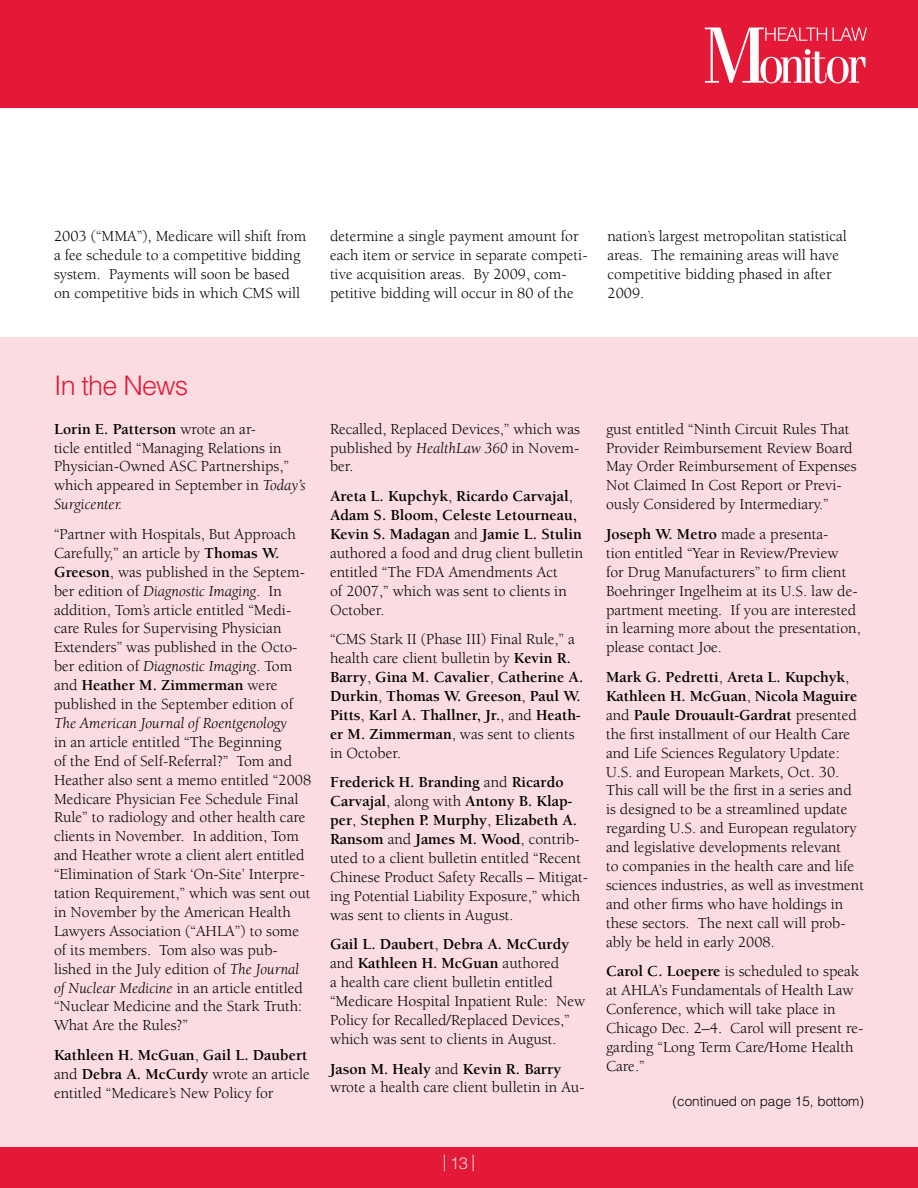
<style>
.page{position:relative;width:918px;height:1188px;background:#fff}
.page>*{position:absolute;margin:0;border:0;box-sizing:border-box;transform-origin:0 0}
.t1{font:300 27px "Helvetica LT Std";color:#e31937}
.t2{font:300 16.5px "Helvetica LT Std";color:#fbdce1}
.t3{font:15.75px/18.9px "Berkeley";color:#000}
.t4{font:700 15.75px/18.9px "Berkeley";color:#000}
.t5{font:italic 15.75px "Berkeley";color:#000}
.t6{font:300 13.5px "Helvetica LT Std";color:#000}
.s1{font-weight:700}
.s2{font-style:italic}
.s3{font-weight:400}
</style>
<div class="page">
<div style="left:0;top:0;width:918px;height:108px;background:#e31937"></div>
<div style="left:0;top:1145px;width:918px;height:43px;background:#e31937"></div>
<svg style="left:705px;top:28px;width:162px;height:55px"></svg>
<div style="left:0;top:338px;width:918px;height:810px;background:#fbdce1"></div>
<p class="t3" style="left:54px;top:227px;width:254px">2003 (“MMA”), Medicare will shift from a fee schedule to a competitive bidding system. Payments will soon be based on competitive bids in which CMS will</p>
<p class="t3" style="left:330px;top:227px;width:259px">determine a single payment amount for each item or service in separate competi&shy;tive acquisition areas. By 2009, com&shy;petitive bidding will occur in 80 of the</p>
<p class="t3" style="left:608px;top:227px;width:241px">nation’s largest metropolitan statistical areas. The remaining areas will have competitive bidding phased in after<br>2009.</p>
<h1 class="t1" style="left:54px;top:368px;width:136px">In the News</h1>
<p class="t3" style="left:54px;top:420px;width:253px"><span class="s1">Lorin E. Patterson</span> wrote an ar-<br>ticle entitled “Managing Relations in<br>Physician-Owned ASC Partnerships,” which appeared in September in <span class="s2">Today’s<br>Surgicenter.</span></p>
<p class="t3" style="left:54px;top:525px;width:252px">“Partner with Hospitals, But Approach Carefully,” an article by <span class="s1">Thomas W.<br>Greeson</span>, was published in the Septem&shy;ber edition of <span class="s2">Diagnostic Imaging</span>. In addition, Tom’s article entitled “Medi&shy;care Rules for Supervising Physician Extenders” was published in the Octo&shy;ber edition of <span class="s2">Diagnostic Imaging</span>. Tom and <span class="s1">Heather M. Zimmerman</span> were published in the September edition of</p>
<p class="t5" style="left:54px;top:715px;width:235px">The American Journal of Roentgenology</p>
<p class="t3" style="left:54px;top:733px;width:259px">in an article entitled “The Beginning<br>of the End of Self-Referral?” Tom and Heather also sent a memo entitled “2008<br>Medicare Physician Fee Schedule Final Rule” to radiology and other health care clients in November. In addition, Tom and Heather wrote a client alert entitled “Elimination of Stark ‘On-Site’ Interpre&shy;tation Requirement,” which was sent out in November by the American Health Lawyers Association (“AHLA”) to some of its members. Tom also was pub&shy;lished in the July edition of <span class="s2">The Journal of Nuclear Medicine</span> in an article entitled “Nuclear Medicine and the Stark Truth:<br>What Are the Rules?”</p>
<p class="t3" style="left:54px;top:1046px;width:257px"><span class="s1">Kathleen H. McGuan</span>, <span class="s1">Gail L. Daubert </span>and <span class="s1">Debra A. McCurdy</span> wrote an article entitled “Medicare’s New Policy for</p>
<p class="t3" style="left:330px;top:420px;width:251px;text-align:justify">Recalled, Replaced Devices,” which was published by <span class="s2">HealthLaw 360</span> in Novem&shy;ber.</p>
<p class="t3" style="left:330px;top:487px;width:255px"><span class="s1">Areta L. Kupchyk</span>, <span class="s1">Ricardo Carvajal</span>,<br><span class="s1">Adam S. Bloom, Celeste Letourneau,<br>Kevin S. Madagan</span> and <span class="s1">Jamie L. Stulin </span>authored a food and drug client bulletin entitled “The FDA Amendments Act<br>of 2007,” which was sent to clients in<br>October.</p>
<p class="t4" style="left:330px;top:630px;width:255px"><span class="s3">“CMS Stark II (Phase III) Final Rule,” a health care client bulletin by</span> Kevin R.<br>Barry<span class="s3">,</span> Gina M. Cavalier<span class="s3">,</span> Catherine A.<br>Durkin<span class="s3">,</span> Thomas W. Greeson<span class="s3">,</span> Paul W.<br>Pitts<span class="s3">,</span> Karl A. Thallner, Jr.<span class="s3">, and</span> Heath&shy;er M. Zimmerman<span class="s3">, was sent to clients in October.</span></p>
<p class="t3" style="left:330px;top:773px;width:260px"><span class="s1">Frederick H. Branding</span> and <span class="s1">Ricardo Carvajal</span>, along with <span class="s1">Antony B. Klap&shy;per</span>, <span class="s1">Stephen P. Murphy</span>, <span class="s1">Elizabeth A.<br>Ransom</span> and <span class="s1">James M. Wood</span>, contrib&shy;uted to a client bulletin entitled “Recent Chinese Product Safety Recalls – Mitigat&shy;ing Potential Liability Exposure,” which was sent to clients in August.</p>
<p class="t3" style="left:330px;top:935px;width:257px"><span class="s1">Gail L. Daubert</span>, <span class="s1">Debra A. McCurdy </span>and <span class="s1">Kathleen H. McGuan</span> authored<br>a health care client bulletin entitled “Medicare Hospital Inpatient Rule: New Policy for Recalled/Replaced Devices,” which was sent to clients in August.</p>
<p class="t3" style="left:330px;top:1059px;width:256px"><span class="s1">Jason M. Healy</span> and <span class="s1">Kevin R. Barry </span>wrote a health care client bulletin in Au-</p>
<p class="t3" style="left:606px;top:420px;width:252px">gust entitled “Ninth Circuit Rules That Provider Reimbursement Review Board May Order Reimbursement of Expenses Not Claimed In Cost Report or Previ&shy;ously Considered by Intermediary.”</p>
<p class="t3" style="left:606px;top:525px;width:256px"><span class="s1">Joseph W. Metro</span> made a presenta-<br>tion entitled “Year in Review/Preview<br>for Drug Manufacturers” to firm client Boehringer Ingelheim at its U.S. law de&shy;partment meeting. If you are interested in learning more about the presentation, please contact Joe.</p>
<p class="t3" style="left:606px;top:668px;width:260px"><span class="s1">Mark G. Pedretti</span>, <span class="s1">Areta L. Kupchyk</span>, <span class="s1">Kathleen H. McGuan</span>, <span class="s1">Nicola Maguire </span>and <span class="s1">Paule Drouault-Gardrat</span> presented the first installment of our Health Care and Life Sciences Regulatory Update:<br>U.S. and European Markets, Oct. 30.<br>This call will be the first in a series and is designed to be a streamlined update regarding U.S. and European regulatory and legislative developments relevant<br>to companies in the health care and life sciences industries, as well as investment and other firms who have holdings in these sectors. The next call will prob&shy;ably be held in early 2008.</p>
<p class="t3" style="left:606px;top:962px;width:259px"><span class="s1">Carol C. Loepere</span> is scheduled to speak at AHLA’s Fundamentals of Health Law<br>Conference, which will take place in<br>Chicago Dec. 2–4. Carol will present re&shy;garding “Long Term Care/Home Health<br>Care.”</p>
<p class="t6" style="left:673px;top:1093px;width:193px">(continued on page 15, bottom)</p>
<p class="t2" style="left:443px;top:1152px;width:34px">| 13 |</p>
</div>
